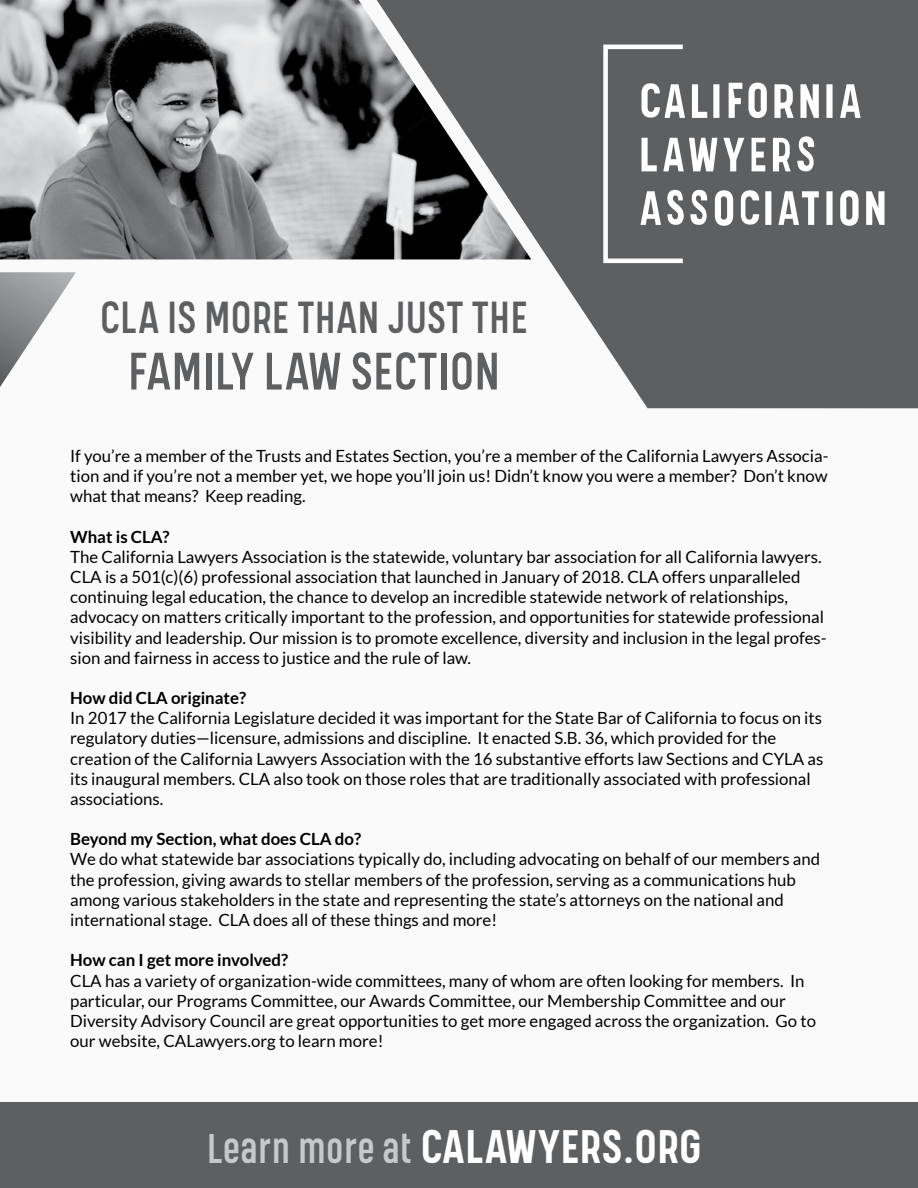
<style>
.page{position:relative;width:918px;height:1188px;background:#fafafa}
.page>*{position:absolute;margin:0;border:0;box-sizing:border-box;transform-origin:0 0}
.t1{font:500 51.9px "Kelpt Sans B2";color:#5e5f61}
.t2{font:700 46.5px "Kelpt Sans B2";color:#fff;scale:1.04 1}
.t3{font:500 44.25px "Kelpt Sans B2";color:#5e5f61}
.t4{font:16.8px/20.1px "Lato";color:#000}
.t5{font:700 16.8px "Lato";color:#000}
.s1{font-weight:500;font-size:40.95px;color:#c6c8ca}
</style>
<div class="page">
<img style="left:0;top:0;width:377px;height:259px">
<svg style="left:377px;top:0;width:541px;height:408px;fill:#5e5f61"></svg>
<svg style="left:0;top:272px;width:76px;height:115px"></svg>
<div style="left:0;top:1102px;width:918px;height:86px;background:#5e5f61"></div>
<svg style="left:603px;top:45px;width:282px;height:219px;fill:#5e5f61"></svg>
<h3 class="t3" style="left:100px;top:290px;width:429px">CLA IS MORE THAN JUST THE</h3>
<h1 class="t1" style="left:128px;top:339px;width:374px">FAMILY LAW SECTION</h1>
<p class="t4" style="left:70px;top:446px;width:760px;text-align:justify">If you’re a member of the Trusts and Estates Section, you’re a member of the California Lawyers Associa&shy;tion and if you’re not a member yet, we hope you’ll join us! Didn’t know you were a member? Don’t know what that means? Keep reading.</p>
<p class="t5" style="left:70px;top:527px;width:101px">What is CLA?</p>
<p class="t4" style="left:70px;top:547px;width:758px">The California Lawyers Association is the statewide, voluntary bar association for all California lawyers.<br>CLA is a 501(c)(6) professional association that launched in January of 2018. CLA offers unparalleled continuing legal education, the chance to develop an incredible statewide network of relationships, advocacy on matters critically important to the profession, and opportunities for statewide professional visibility and leadership. Our mission is to promote excellence, diversity and inclusion in the legal profes&shy;sion and fairness in access to justice and the rule of law.</p>
<p class="t5" style="left:70px;top:688px;width:178px">How did CLA originate?</p>
<p class="t4" style="left:70px;top:708px;width:755px">In 2017 the California Legislature decided it was important for the State Bar of California to focus on its regulatory duties—licensure, admissions and discipline. It enacted S.B. 36, which provided for the creation of the California Lawyers Association with the 16 substantive efforts law Sections and CYLA as its inaugural members. CLA also took on those roles that are traditionally associated with professional associations.</p>
<p class="t5" style="left:70px;top:830px;width:292px">Beyond my Section, what does CLA do?</p>
<p class="t4" style="left:70px;top:849px;width:751px">We do what statewide bar associations typically do, including advocating on behalf of our members and the profession, giving awards to stellar members of the profession, serving as a communications hub among various stakeholders in the state and representing the state’s attorneys on the national and international stage. CLA does all of these things and more!</p>
<p class="t5" style="left:70px;top:951px;width:220px">How can I get more involved?</p>
<p class="t4" style="left:70px;top:970px;width:747px">CLA has a variety of organization-wide committees, many of whom are often looking for members. In particular, our Programs Committee, our Awards Committee, our Membership Committee and our Diversity Advisory Council are great opportunities to get more engaged across the organization. Go to our website, CALawyers.org to learn more!</p>
<h2 class="t2" style="left:207px;top:1118px;width:477px"><span class="s1">Learn more at</span> CALAWYERS.ORG</h2>
</div>
